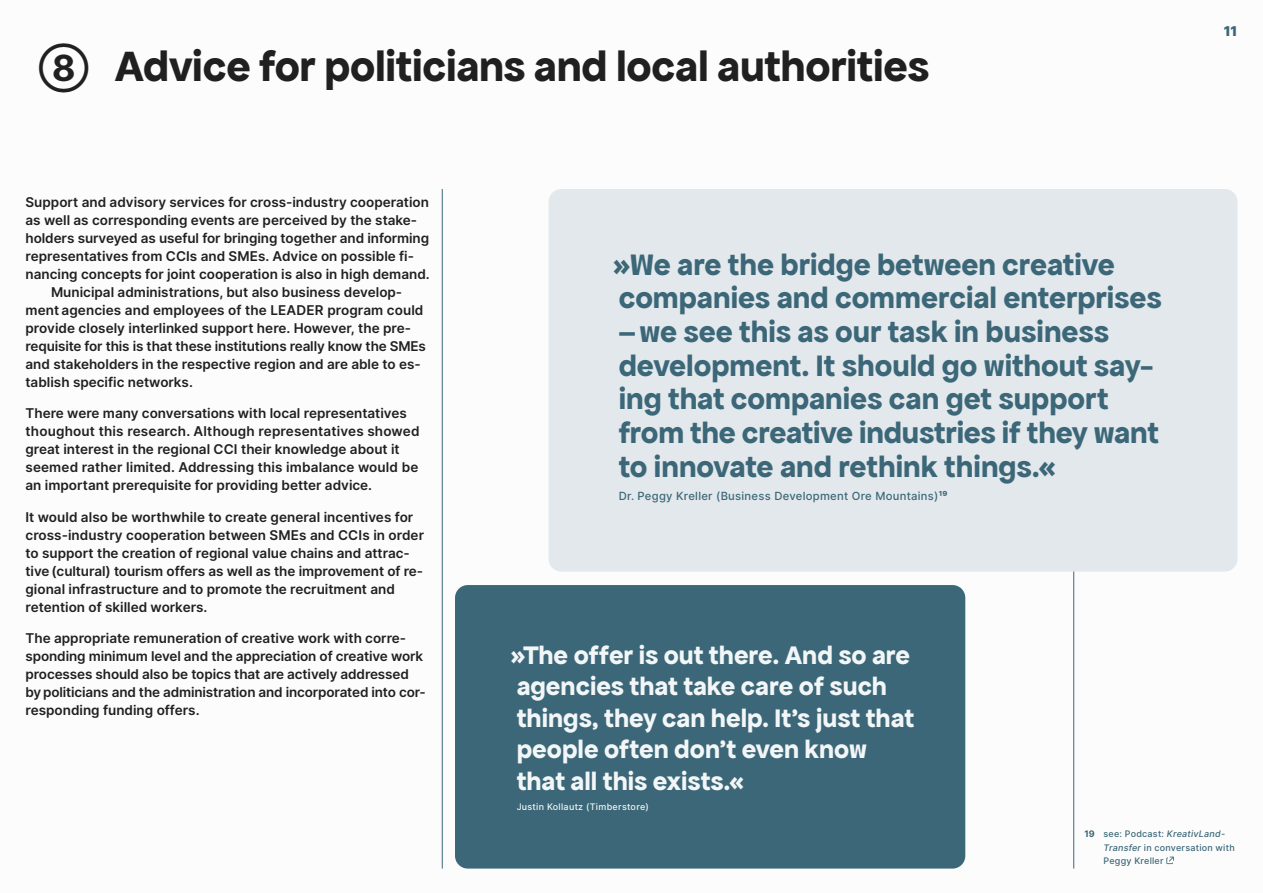
<style>
.page{position:relative;width:1263px;height:893px;background:#fff}
.page>*{position:absolute;margin:0;border:0;box-sizing:border-box;transform-origin:0 0}
.t1{font:700 45px "Apfel Grotezk";letter-spacing:-.005em;color:#202020}
.t2{font:700 31.5px/33.8px "Apfel Grotezk";color:#3b6778}
.t3{font:700 27px/31.5px "Apfel Grotezk";color:#f3f6f7}
.t4{font:600 13.5px/18px "Inter";color:#202020}
.t5{font:900 13.5px "Inter";color:#3b6778}
.t6{font:500 11.25px "Inter";letter-spacing:.025em;color:#3b6778}
.t7{font:500 9px/13.5px "Inter";letter-spacing:.025em;color:#3b6778}
.t8{font:500 9px "Inter";letter-spacing:.03em;color:#f3f6f7}
.s1{font-family:"Inter";font-size:36px}
.s2{font-weight:700}
.s3{font-style:italic}
</style>
<div class="page">
<hr style="left:442px;top:189px;width:1px;height:680px;background:#3b6778">
<svg style="left:1166px;top:857px;width:8px;height:7px"></svg>
<hr style="left:1073px;top:189px;width:1px;height:680px;background:#3b6778">
<div style="left:549px;top:189px;width:688px;height:383px;background:#e2e8eb;border-radius:13px"></div>
<div style="left:455px;top:585px;width:510px;height:284px;background:#3b6778;border-radius:13px"></div>
<h1 class="t1" style="left:39px;top:40px;width:892px"><span class="s1">➇</span> Advice for politicians and local authorities</h1>
<p class="t4" style="left:26px;top:193px;width:405px">Support and advisory services for cross-industry cooperation</p>
<p class="t4" style="left:26px;top:211px;width:393px">as well as corresponding events are perceived by the stake-</p>
<p class="t4" style="left:26px;top:229px;width:405px">holders surveyed as useful for bringing together and informing</p>
<p class="t4" style="left:26px;top:247px;width:390px">representatives from CCIs and SMEs. Advice on possible fi-</p>
<p class="t4" style="left:26px;top:265px;width:406px">nancing concepts for joint cooperation is also in high demand.</p>
<p class="t4" style="left:51px;top:283px;width:353px">Municipal administrations, but also business develop-</p>
<p class="t4" style="left:26px;top:301px;width:399px">ment agencies and employees of the LEADER program could</p>
<p class="t4" style="left:26px;top:319px;width:387px">provide closely interlinked support here. However, the pre-</p>
<p class="t4" style="left:26px;top:337px;width:402px">requisite for this is that these institutions really know the SMEs</p>
<p class="t4" style="left:26px;top:355px;width:397px">and stakeholders in the respective region and are able to es-</p>
<p class="t4" style="left:26px;top:373px;width:169px">tablish specific networks.</p>
<p class="t4" style="left:26px;top:404px;width:395px">There were many conversations with local representatives thoughout this research. Although representatives showed great interest in the regional CCI their knowledge about it seemed rather limited. Addressing this imbalance would be an important prerequisite for providing better advice.</p>
<p class="t4" style="left:26px;top:508px;width:400px">It would also be worthwhile to create general incentives for cross-industry cooperation between SMEs and CCIs in order to support the creation of regional value chains and attrac&shy;tive (cultural) tourism offers as well as the improvement of re&shy;gional infrastructure and to promote the recruitment and retention of skilled workers.</p>
<p class="t4" style="left:26px;top:629px;width:402px">The appropriate remuneration of creative work with corre&shy;sponding minimum level and the appreciation of creative work processes should also be topics that are actively addressed by politicians and the administration and incorporated into cor&shy;responding funding offers.</p>
<p class="t2" style="left:612px;top:247px;width:551px">»We are the bridge between creative companies and commercial enterprises –we see this as our task in business development. It should go without say&shy;ing that companies can get support from the creative industries if they want to innovate and rethink things.«</p>
<p class="t6" style="left:619px;top:487px;width:330px">Dr. Peggy Kreller (Business Development Ore Mountains)<span class="s2">19</span></p>
<h3 class="t3" style="left:510px;top:639px;width:405px">»The offer is out there. And so are agencies that take care of such things, they can help. It's just that people often don't even know that all this exists.«</h3>
<p class="t8" style="left:517px;top:800px;width:134px">Justin Kollautz (Timberstore)</p>
<p class="t5" style="left:1224px;top:21px;width:15px">11</p>
<p class="t7" style="left:1103px;top:827px;width:133px;text-indent:-19px"><span class="s2">19</span> see: Podcast: <span class="s3">KreativLand-<br>Transfer</span> in conversation with<br>Peggy Kreller</p>
</div>
